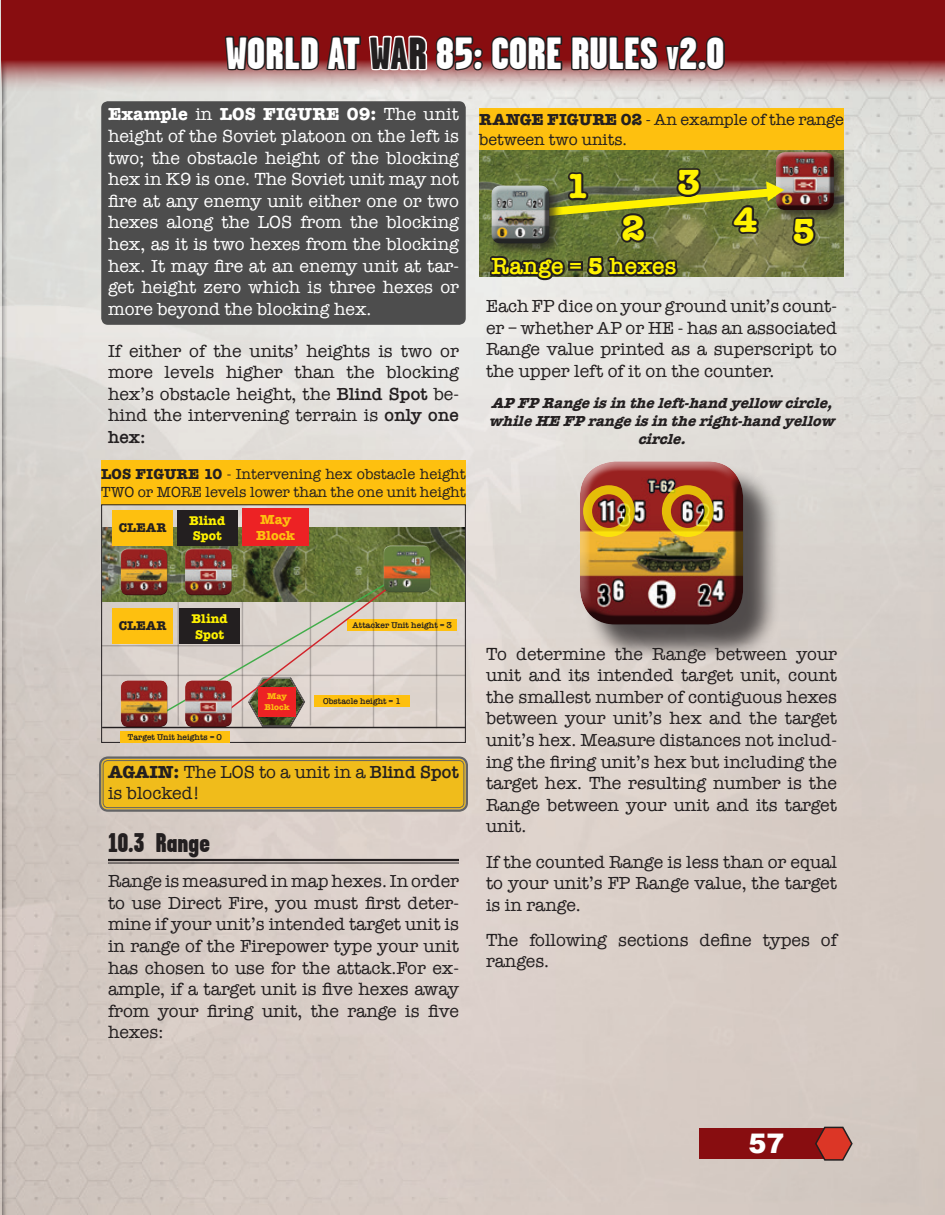
<style>
.page{position:relative;width:945px;height:1215px;background:#fff}
.page>*{position:absolute;margin:0;border:0;box-sizing:border-box;transform-origin:0 0}
.t1{font:900 45px "Garage Gothic";color:#fff}
.t2{font:700 36px "American Typewriter";color:#fff200}
.t3{font:900 27px "Garage Gothic";color:#231f20}
.t4{font:900 27px "Arial";color:#fff}
.t5{font:600 24px "American Typewriter";color:#fff200}
.Note{font:18px/21.6px "American Typewriter";color:#231f20;text-align:justify}
.Example_White{font:18px/21.6px "American Typewriter";color:#fff;text-align:justify}
.t6{font:16.5px/19.8px "American Typewriter";color:#231f20}
.Unit_Values_tighter{font:italic 700 15px/18px "American Typewriter";color:#231f20;text-align:center}
.t7{font:15px/18px "American Typewriter";color:#231f20}
.t8{font:700 13.5px/16.2px "American Typewriter";color:#fec00f;text-align:center}
.t9{font:700 13.05px/15.6px "American Typewriter";color:#fff200}
.t10{font:700 13.05px "American Typewriter";color:#231f20}
.t11{font:600 8.7px "American Typewriter";color:#231f20}
.t12{font:700 8.7px/10.5px "American Typewriter";color:#fec00f}
.s1{color:#231f20}
.s2{font-size:31.5px}
.s3{font-weight:700}
.s4{font-weight:600}
</style>
<div class="page">
<img style="left:2px;top:94px;width:943px;height:1121px">
<img style="left:0;top:0;width:2px;height:1215px">
<div style="left:699px;top:1128px;width:135px;height:31px;background:#880d10"></div>
<hr style="left:0;top:0;width:1px;height:94px;background:#880d10">
<svg style="left:2px;top:0;width:943px;height:94px;fill:#880d10"></svg>
<svg style="left:814px;top:1125px;width:40px;height:36px"></svg>
<div style="left:101px;top:101px;width:365px;height:224px;background:#4d4d4d;border-radius:7px"></div>
<div style="left:101px;top:759px;width:365px;height:50px;background:#f0bc1b;border-radius:7px"></div>
<div style="left:99px;top:756px;width:369px;height:56px;border:2px solid #636466;border-radius:8px"></div>
<div style="left:103px;top:760px;width:361px;height:48px;border:1px solid #636466;border-radius:5px"></div>
<hr style="left:108px;top:859px;width:351px;height:2px;background:#231f20">
<hr style="left:108px;top:863px;width:351px;height:1px;background:#231f20">
<div style="left:101px;top:460px;width:365px;height:45px;background:#fec00f"></div>
<div style="left:101px;top:504px;width:365px;height:239px;border:1px solid #231f20"></div>
<div style="left:120px;top:732px;width:110px;height:11px;background:#fec00f"></div>
<div style="left:314px;top:695px;width:96px;height:12px;background:#fec00f"></div>
<hr style="left:102px;top:675px;width:364px;height:1px;background:#231f20">
<hr style="left:101px;top:645px;width:364px;height:1px;background:#231f20">
<div style="left:348px;top:619px;width:109px;height:11px;background:#fec00f"></div>
<hr style="left:436px;top:554px;width:1px;height:174px;background:#231f20">
<hr style="left:102px;top:727px;width:364px;height:1px;background:#231f20">
<hr style="left:102px;top:593px;width:364px;height:1px;background:#231f20">
<img style="left:102px;top:528px;width:363px;height:73px">
<svg style="left:141px;top:571px;width:266px;height:156px"></svg>
<div style="left:177px;top:510px;width:60px;height:36px;background:#231f20"></div>
<div style="left:180px;top:609px;width:60px;height:35px;background:#231f20"></div>
<div style="left:113px;top:608px;width:60px;height:35px;background:#fec00f"></div>
<div style="left:113px;top:510px;width:60px;height:35px;background:#fec00f"></div>
<div style="left:258px;top:687px;width:38px;height:29px;background:#ed2224"></div>
<div style="left:120px;top:547px;width:48px;height:44px;background:#fff;opacity:.75"></div>
<div style="left:120px;top:550px;width:48px;height:47px;background:#231f20;opacity:.75"></div>
<div style="left:184px;top:547px;width:49px;height:44px;background:#fff;opacity:.75"></div>
<div style="left:184px;top:550px;width:49px;height:47px;background:#231f20;opacity:.75"></div>
<div style="left:120px;top:680px;width:48px;height:43px;background:#fff;opacity:.75"></div>
<div style="left:120px;top:682px;width:48px;height:46px;background:#231f20;opacity:.75"></div>
<div style="left:184px;top:680px;width:49px;height:43px;background:#fff;opacity:.75"></div>
<div style="left:184px;top:682px;width:49px;height:46px;background:#231f20;opacity:.75"></div>
<div style="left:382px;top:544px;width:48px;height:44px;background:#fff;opacity:.75"></div>
<div style="left:382px;top:547px;width:48px;height:46px;background:#231f20;opacity:.75"></div>
<div style="left:242px;top:508px;width:67px;height:38px;background:#ed2224"></div>
<img style="left:818px;top:224px;width:26px;height:53px">
<div style="left:772px;top:148px;width:75px;height:76px;background:#231f20;opacity:.75"></div>
<div style="left:775px;top:154px;width:61px;height:56px;background:#231f20;opacity:.75"></div>
<div style="left:479px;top:108px;width:365px;height:42px;background:#fec00f"></div>
<svg style="left:223px;top:0;width:595px;height:288px"></svg>
<div style="left:584px;top:465px;width:197px;height:197px;background:#231f20;opacity:.75"></div>
<div style="left:579px;top:461px;width:166px;height:152px;background:#fff;opacity:.75"></div>
<div style="left:579px;top:471px;width:167px;height:156px;background:#231f20;opacity:.75"></div>
<div style="left:583px;top:485px;width:52px;height:52px;border:9px solid #fff200;border-radius:50%"></div>
<div style="left:662px;top:485px;width:52px;height:52px;border:9px solid #fff200;border-radius:50%"></div>
<h1 class="t1" style="left:226px;top:28px;width:501px">WORLD AT <span class="s1">WAR</span> 85: CORE RULES <span class="s2">v</span>2.0</h1>
<p class="Example_White" style="left:108px;top:103px;width:353px"><span class="s3">Example</span> in <span class="s3">LOS FIGURE 09:</span> The unit height of the Soviet platoon on the left is two; the obstacle height of the blocking hex in K9 is one. The Soviet unit may not fire at any enemy unit either one or two hexes along the LOS from the blocking hex, as it is two hexes from the blocking hex. It may fire at an enemy unit at tar&shy;get height zero which is three hexes or more beyond the blocking hex.</p>
<p class="Note" style="left:108px;top:339px;width:353px">If either of the units’ heights is two or more levels higher than the blocking hex’s obstacle height, the <span class="s4">Blind Spot</span> be&shy;hind the intervening terrain is <span class="s4">only one hex:</span></p>
<p class="t7" style="left:101px;top:464px;width:366px"><span class="s3">LOS FIGURE 10</span> - Intervening hex obstacle height<br>TWO or MORE levels lower than the one unit height</p>
<p class="t6" style="left:479px;top:109px;width:366px"><span class="s3">RANGE FIGURE 02</span> - An example of the range between two units.</p>
<p class="t2" style="left:566px;top:155px;width:25px">1</p>
<p class="t2" style="left:621px;top:197px;width:25px">2</p>
<p class="t2" style="left:677px;top:151px;width:25px">3</p>
<p class="t2" style="left:734px;top:189px;width:25px">4</p>
<p class="t2" style="left:792px;top:200px;width:25px">5</p>
<p class="t5" style="left:492px;top:248px;width:186px">Range = <span class="s3">5</span> hexes</p>
<p class="Note" style="left:486px;top:295px;width:353px">Each FP dice on your ground unit’s count&shy;er – whether AP or HE - has an associated Range value printed as a superscript to the upper left of it on the counter.</p>
<p class="Unit_Values_tighter" style="left:489px;top:393px;width:353px">APFPRangeisintheleft-handyellow circle, whileHEFPrangeisintheright-handyellow circle.</p>
<p class="t10" style="left:119px;top:516px;width:49px">CLEAR</p>
<p class="t9" style="left:189px;top:512px;width:38px">Blind<br>Spot</p>
<p class="t8" style="left:256px;top:510px;width:40px">May<br>Block</p>
<p class="t10" style="left:119px;top:614px;width:49px">CLEAR</p>
<p class="t9" style="left:192px;top:610px;width:38px">Blind<br>Spot</p>
<p class="t11" style="left:128px;top:731px;width:96px">Target Unit heights = 0</p>
<p class="t12" style="left:265px;top:691px;width:27px">May<br>Block</p>
<p class="t11" style="left:353px;top:618px;width:101px">Attacker Unit height = 3</p>
<p class="t11" style="left:323px;top:694px;width:79px">Obstacle height = 1</p>
<p class="Note" style="left:108px;top:761px;width:353px"><span class="s3">AGAIN:</span> The LOS to a unit in a <span class="s4">Blind Spot </span>is blocked!</p>
<p class="t3" style="left:108px;top:828px;width:103px">10.3 Range</p>
<p class="Note" style="left:108px;top:870px;width:353px">Range is measured in map hexes. In order to use Direct Fire, you must first deter&shy;mine if your unit’s intended target unit is in range of the Firepower type your unit has chosen to use for the attack.For ex&shy;ample, if a target unit is five hexes away from your firing unit, the range is five hexes:</p>
<p class="Note" style="left:486px;top:642px;width:353px">To determine the Range between your unit and its intended target unit, count the smallest number of contiguous hexes between your unit’s hex and the target unit’s hex. Measure distances not includ&shy;ing the firing unit’s hex but including the target hex. The resulting number is the Range between your unit and its target unit.</p>
<p class="Note" style="left:486px;top:850px;width:352px">If the counted Range is less than or equal to your unit’s FP Range value, the target is in range.</p>
<p class="Note" style="left:486px;top:928px;width:353px">The following sections define types of ranges.</p>
<h3 class="t4" style="left:749px;top:1124px;width:38px">57</h3>
</div>
